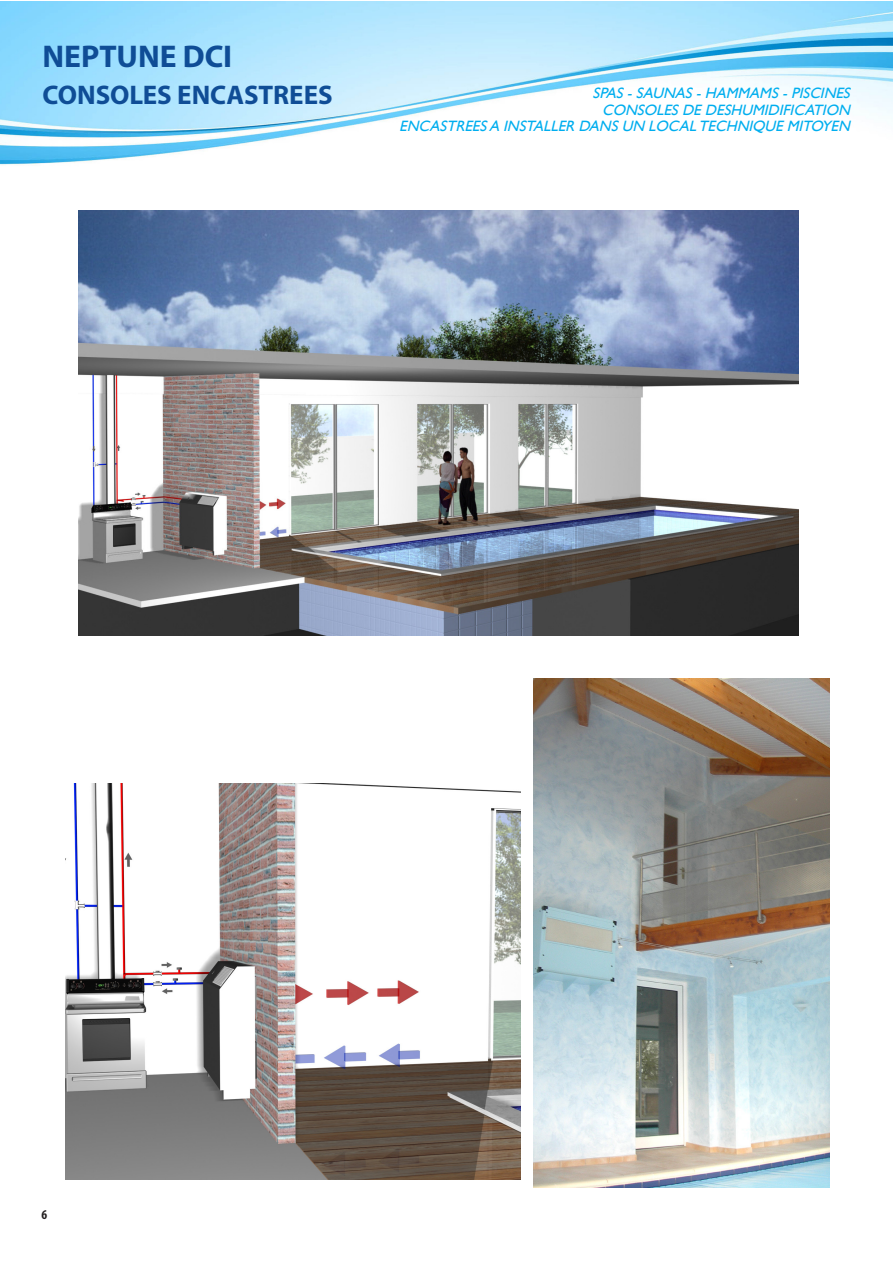
<style>
.page{position:relative;width:893px;height:1263px;background:#fff}
.page>*{position:absolute;margin:0;border:0;box-sizing:border-box;transform-origin:0 0}
.Nom_de_la_société_1{font:700 31.5px "Myriad Pro";color:#0f4d96}
.Nom_de_la_société_1-2{font:700 27px "Myriad Pro";letter-spacing:-.005em;color:#0f4d96}
.Adresse{font:italic 15px "Gill Sans";color:#00aeef}
.Corps_2{font:700 condensed 13.5px "Myriad Pro";color:#231f20}
</style>
<div class="page">
<img style="left:0;top:1px;width:893px;height:164px">
<img style="left:78px;top:210px;width:720px;height:426px">
<img style="left:66px;top:784px;width:454px;height:395px">
<img style="left:534px;top:678px;width:296px;height:509px">
<p class="Nom_de_la_société_1" style="left:43px;top:35px;width:191px">NEPTUNE DCI</p>
<p class="Nom_de_la_société_1-2" style="left:43px;top:77px;width:292px">CONSOLES ENCASTREES</p>
<p class="Adresse" style="left:592px;top:84px;width:263px">SPAS-SAUNAS-HAMMAMS-PISCINES</p>
<p class="Adresse" style="left:602px;top:101px;width:253px">CONSOLESDE DESHUMIDIFICATION</p>
<p class="Adresse" style="left:399px;top:117px;width:456px">ENCASTREESA INSTALLER DANSUN LOCALTECHNIQUE MITOYEN</p>
<p class="Corps_2" style="left:41px;top:1206px;width:7px">6</p>
</div>
